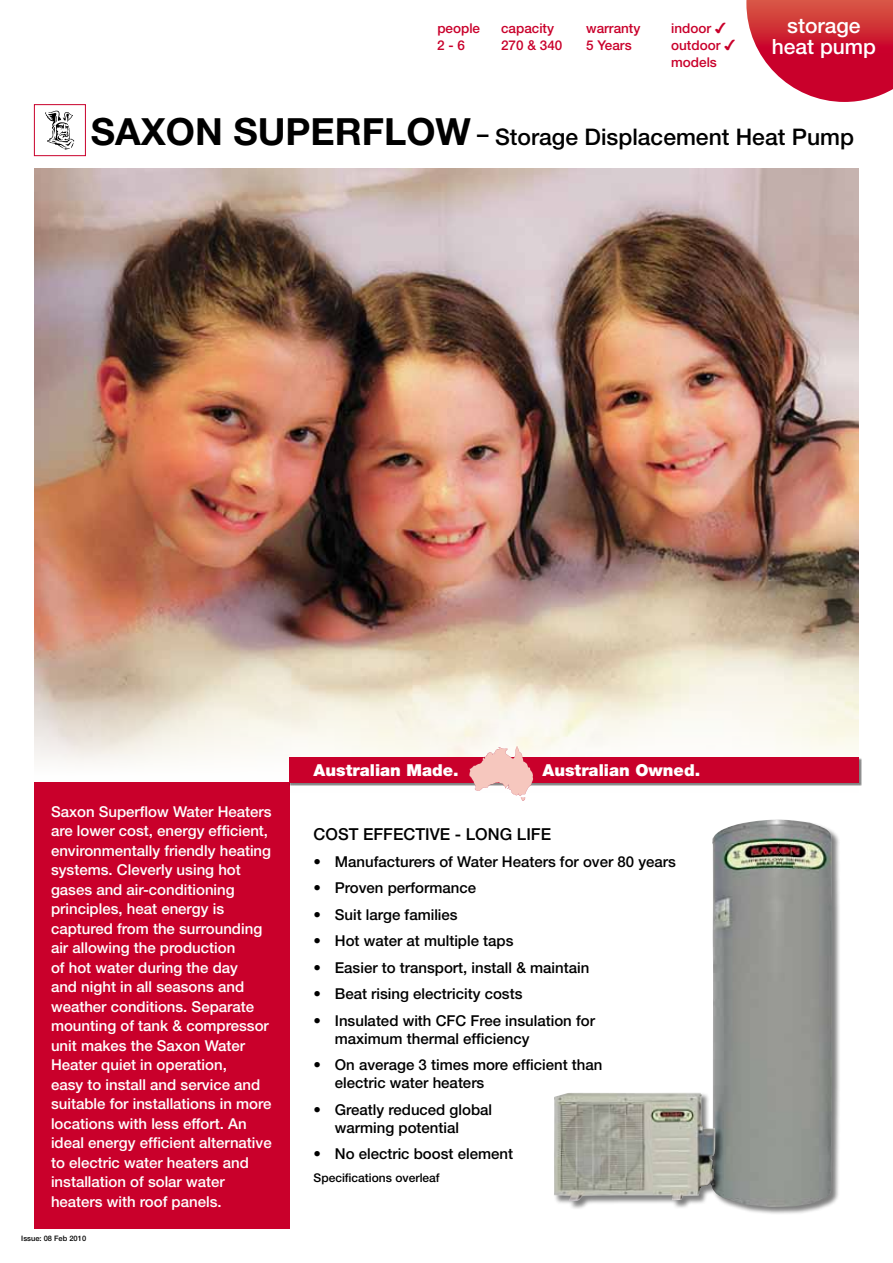
<style>
.page{position:relative;width:893px;height:1263px;background:#fff}
.page>*{position:absolute;margin:0;border:0;box-sizing:border-box;transform-origin:0 0}
.t1{font:500 22.8px "Helvetica Neue";color:#000}
.t2{font:500 21px/21px "Helvetica Neue";color:#fff;text-align:center}
.t3{font:900 16.5px "Helvetica Neue";color:#fff}
.t4{font:500 16.5px "Helvetica Neue";color:#000}
.t5{font:500 15px/19.5px "Helvetica Neue";color:#fff}
.t6{font:500 15px/18px "Helvetica Neue";color:#000}
.t7{font:500 13.5px/16.8px "Helvetica Neue";color:#c9002b}
.t8{font:500 12px "Helvetica Neue";color:#000}
.t9{font:500 7.5px "Helvetica Neue";color:#000}
.s1{font-family:"Monotype Sorts";font-weight:400}
.s2{font-weight:700;font-size:37.5px}
</style>
<div class="page">
<img style="left:34px;top:168px;width:825px;height:624px">
<div style="left:34px;top:782px;width:255px;height:447px;background:#c9002b"></div>
<svg style="left:746px;top:0;width:147px;height:102px"></svg>
<svg style="left:45px;top:110px;width:30px;height:40px"></svg>
<div style="left:34px;top:104px;width:52px;height:52px;border:1px solid #c9002b"></div>
<div style="left:709px;top:819px;width:132px;height:396px;background:#000;opacity:.5"></div>
<img style="left:709px;top:819px;width:123px;height:388px">
<div style="left:554px;top:1092px;width:170px;height:118px;background:#000;opacity:.5"></div>
<img style="left:554px;top:1093px;width:161px;height:108px">
<div style="left:289px;top:758px;width:573px;height:28px;background:#8c8c8c"></div>
<div style="left:289px;top:757px;width:570px;height:26px;background:#c9002b"></div>
<svg style="left:469px;top:746px;width:64px;height:55px"></svg>
<p class="t7" style="left:437px;top:20px;width:44px">people</p>
<p class="t7" style="left:501px;top:20px;width:55px">capacity</p>
<p class="t7" style="left:586px;top:20px;width:56px">warranty</p>
<p class="t7" style="left:671px;top:20px;width:58px">indoor <span class="s1">4</span></p>
<p class="t7" style="left:437px;top:37px;width:29px">2 - 6</p>
<p class="t7" style="left:501px;top:37px;width:63px">270 &amp; 340</p>
<p class="t7" style="left:586px;top:37px;width:47px">5 Years</p>
<p class="t7" style="left:671px;top:37px;width:67px">outdoor <span class="s1">4 </span>models</p>
<h2 class="t2" style="left:772px;top:15px;width:106px">storage heat pump</h2>
<h1 class="t1" style="left:91px;top:123px;width:765px"><span class="s2">SAXON SUPERFLOW</span> – Storage Displacement Heat Pump</h1>
<p class="t5" style="left:51px;top:801px;width:222px">Saxon Superflow Water Heaters are lower cost, energy efficient, environmentally friendly heating systems. Cleverly using hot gases and air-conditioning principles, heat energy is captured from the surrounding air allowing the production<br>of hot water during the day<br>and night in all seasons and weather conditions. Separate mounting of tank &amp; compressor unit makes the Saxon Water<br>Heater quiet in operation,<br>easy to install and service and suitable for installations in more locations with less effort. An ideal energy efficient alternative to electric water heaters and installation of solar water heaters with roof panels.</p>
<p class="t9" style="left:21px;top:1234px;width:66px">Issue: 08 Feb 2010</p>
<p class="t3" style="left:314px;top:760px;width:147px">Australian Made.</p>
<p class="t3" style="left:542px;top:760px;width:159px">Australian Owned.</p>
<p class="t4" style="left:314px;top:824px;width:239px">COST EFFECTIVE - LONG LIFE</p>
<p class="t6" style="left:314px;top:852px;width:364px">• Manufacturers of Water Heaters for over 80 years</p>
<p class="t6" style="left:314px;top:879px;width:164px">• Proven performance</p>
<p class="t6" style="left:314px;top:905px;width:146px">• Suit large families</p>
<p class="t6" style="left:314px;top:932px;width:201px">• Hot water at multiple taps</p>
<p class="t6" style="left:314px;top:958px;width:277px">• Easier to transport, install &amp; maintain</p>
<p class="t6" style="left:314px;top:985px;width:210px">• Beat rising electricity costs</p>
<p class="t6" style="left:335px;top:1011px;width:262px;text-indent:-21px">• Insulated with CFC Free insulation for maximum thermal efficiency</p>
<p class="t6" style="left:335px;top:1056px;width:269px;text-indent:-21px">• On average 3 times more efficient than electric water heaters</p>
<p class="t6" style="left:335px;top:1100px;width:159px;text-indent:-21px">• Greatly reduced global warming potential</p>
<p class="t6" style="left:314px;top:1145px;width:201px">• No electric boost element</p>
<p class="t8" style="left:314px;top:1171px;width:128px">Specifications overleaf</p>
</div>
